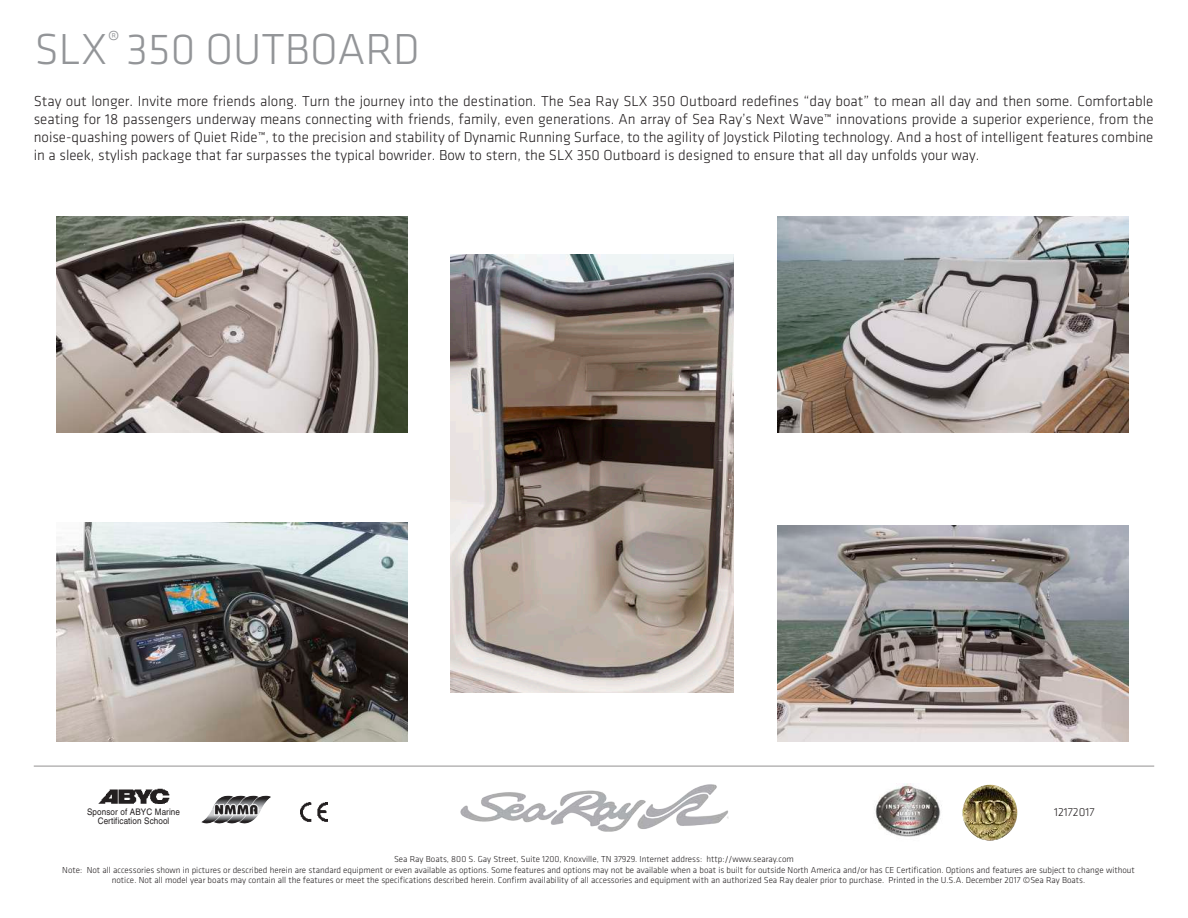
<style>
.page{position:relative;width:1188px;height:918px;background:#fff}
.page>*{position:absolute;margin:0;border:0;box-sizing:border-box;transform-origin:0 0}
.t1{font:300 45px "Klavika";color:#939598}
.t2{font:300 15px/18px "Klavika";color:#231f20;text-align:justify}
.t3{font:300 12px "Klavika";color:#231f20}
.t4{font:300 9px "Klavika";color:#231f20}
.t5{font:9px "Helvetica";letter-spacing:.01em;color:#231f20;scale:.9 1}
</style>
<div class="page">
<img style="left:460px;top:784px;width:269px;height:47px">
<img style="left:963px;top:785px;width:54px;height:56px">
<img style="left:874px;top:784px;width:68px;height:53px">
<img style="left:98px;top:788px;width:72px;height:16px">
<img style="left:201px;top:796px;width:52px;height:27px">
<img style="left:300px;top:803px;width:27px;height:19px">
<hr style="left:34px;top:766px;width:1120px;height:1px;background:#231f20">
<img style="left:57px;top:217px;width:351px;height:216px">
<img style="left:777px;top:217px;width:351px;height:216px">
<img style="left:777px;top:525px;width:351px;height:216px">
<img style="left:57px;top:522px;width:351px;height:219px">
<img style="left:451px;top:254px;width:283px;height:439px">
<h1 class="t1" style="left:34px;top:22px;width:387px">SLX<sup>®</sup> 350 OUTBOARD</h1>
<p class="t2" style="left:34px;top:91px;width:1121px">Stay out longer. Invite more friends along. Turn the journey into the destination. The Sea Ray SLX 350 Outboard redefines “day boat” to mean all day and then some. Comfortable seating for 18 passengers underway means connecting with friends, family, even generations. An array of Sea Ray’s Next Wave™ innovations provide a superior experience, from the noise-quashing powers of Quiet Ride™, to the precision and stability of Dynamic Running Surface, to the agility of Joystick Piloting technology. And a host of intelligent features combine in a sleek, stylish package that far surpasses the typical bowrider. Bow to stern, the SLX 350 Outboard is designed to ensure that all day unfolds your way.</p>
<p class="t5" style="left:87px;top:807px;width:105px">Sponsor of ABYC Marine</p>
<p class="t3" style="left:1054px;top:805px;width:42px">12172017</p>
<p class="t5" style="left:98px;top:815px;width:81px">Certification School</p>
<p class="t4" style="left:394px;top:854px;width:401px">Sea Ray Boats, 800 S. Gay Street, Suite 1200, Knoxville, TN 37929. Internet address: http://www.searay.com</p>
<p class="t4" style="left:62px;top:864px;width:1074px">Note: Not all accessories shown in pictures or described herein are standard equipment or even available as options. Some features and options may not be available when a boat is built for outside North America and/or has CE Certification. Options and features are subject to change without</p>
<p class="t4" style="left:112px;top:875px;width:975px">notice. Not all model year boats may contain all the features or meet the specifications described herein. Confirm availability of all accessories and equipment with an authorized Sea Ray dealer prior to purchase. Printed in the U.S.A. December 2017 ©Sea Ray Boats.</p>
</div>
